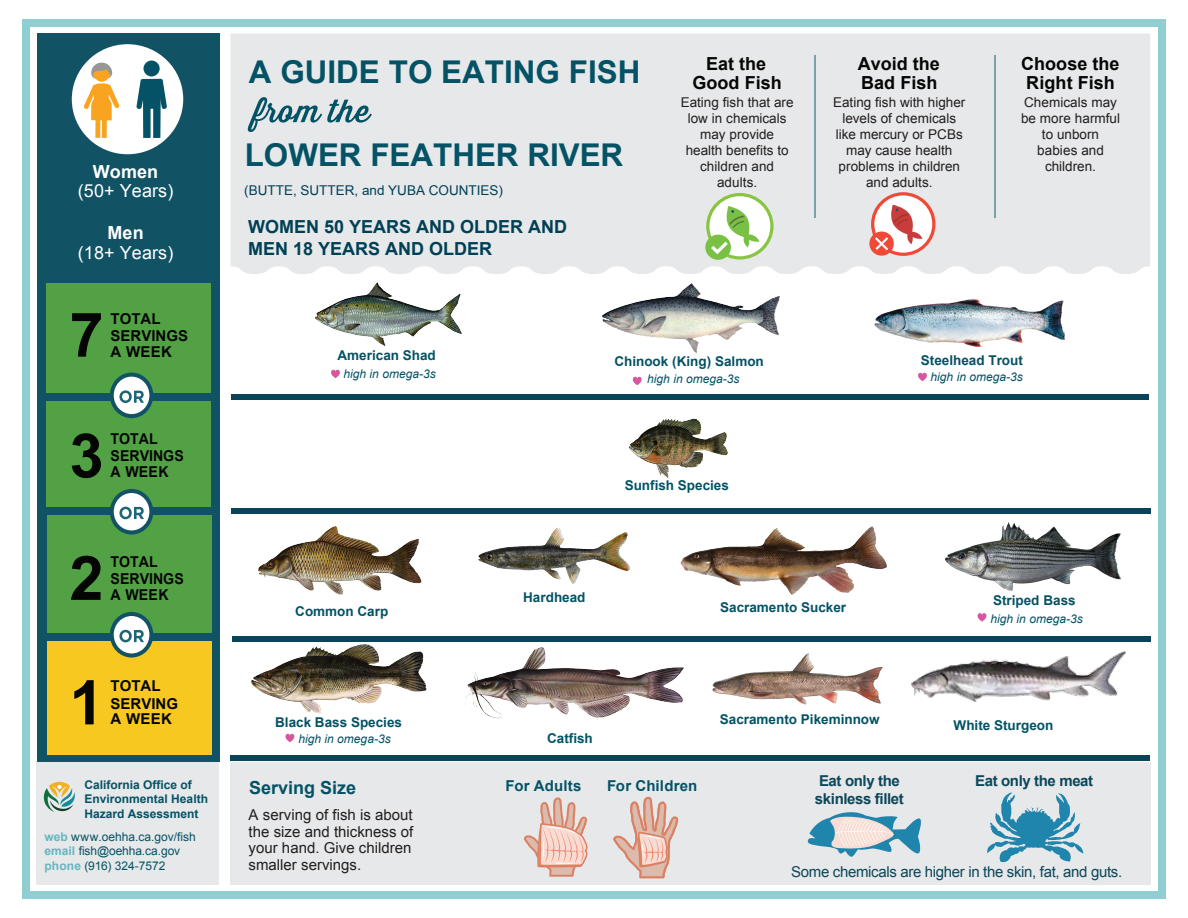
<style>
.page{position:relative;width:1188px;height:918px;background:#fff}
.page>*{position:absolute;margin:0;border:0;box-sizing:border-box;transform-origin:0 0}
.t1{font:700 61.5px "Arial";color:#050604}
.t2{font:700 31.35px "Arial";color:#045265}
.t3{font:700 18px/21.6px "Arial";color:#004055}
.t4{font:700 18px/18.9px "Arial";color:#040504}
.t5{font:18px/19.5px "Arial";letter-spacing:.005em;color:#fff;text-align:center}
.t6{font:700 18px/18.6px "Arial";color:#050604;text-align:center}
.t7{font:700 18px "Arial";color:#045265}
.t8{font:700 18px "Arial";letter-spacing:.005em;color:#fff}
.t9{font:15px/16.5px "Arial";color:#211e1e}
.t10{font:15px "Arial";letter-spacing:-.02em;color:#0b475b}
.t11{font:700 15px/18px "Arial";letter-spacing:-.025em;color:#0b475b}
.t12{font:700 15px/17.2px "Arial";color:#050604;scale:.94 1}
.t13{font:700 15px/17.2px "Arial";color:#050604}
.t14{font:700 15px "Arial";letter-spacing:.01em;color:#045265}
.t15{font:13.5px/16px "Arial";color:#211d1e;text-align:center}
.t16{font:700 13.5px "Arial";color:#045265}
.t17{font:13.5px/16px "Arial";color:#211e1e;text-align:center}
.t18{font:700 13.5px "Arial";color:#045265}
.t19{font:13.5px "Arial";color:#004055}
.t20{font:italic 12px "Arial";color:#045265}
.t21{font:12px/14.4px "Arial";color:#045265}
.t22{font:700 12px/14.4px "Arial";color:#045265}
.s1{font-weight:700}
.s2{font-style:inherit}
.s3{font-weight:700;color:#65b5c0}
</style>
<div class="page">
<div style="left:22px;top:19px;width:1144px;height:8px;background:#8fcfd1"></div>
<div style="left:22px;top:891px;width:1144px;height:8px;background:#8fcfd1"></div>
<div style="left:1158px;top:19px;width:8px;height:880px;background:#8fcfd1"></div>
<div style="left:22px;top:19px;width:8px;height:880px;background:#8fcfd1"></div>
<div style="left:36px;top:761px;width:183px;height:123px;background:#e7e8e9"></div>
<div style="left:230px;top:762px;width:921px;height:122px;background:#e7e8e9"></div>
<div style="left:230px;top:34px;width:920px;height:240px;background:#e7e8e9"></div>
<hr style="left:814px;top:55px;width:2px;height:163px;background:#7aa1a9">
<hr style="left:994px;top:55px;width:1px;height:163px;background:#7aa1a9">
<div style="left:231px;top:394px;width:918px;height:5px;background:#0a4459"></div>
<svg style="left:808px;top:812px;width:113px;height:45px"></svg>
<div style="left:37px;top:34px;width:183px;height:728px;background:#115365"></div>
<div style="left:46px;top:283px;width:165px;height:110px;background:#53a145"></div>
<div style="left:46px;top:401px;width:165px;height:106px;background:#53a145"></div>
<div style="left:47px;top:515px;width:164px;height:117px;background:#53a145"></div>
<div style="left:47px;top:641px;width:164px;height:113px;background:#f7c820"></div>
<svg style="left:110px;top:373px;width:43px;height:45px"></svg>
<div style="left:114px;top:377px;width:35px;height:37px;background:#fff;border-radius:50%"></div>
<svg style="left:110px;top:489px;width:43px;height:46px"></svg>
<div style="left:114px;top:493px;width:35px;height:37px;background:#fff;border-radius:50%"></div>
<svg style="left:110px;top:612px;width:43px;height:46px"></svg>
<div style="left:114px;top:616px;width:35px;height:37px;background:#fff;border-radius:50%"></div>
<div style="left:72px;top:44px;width:111px;height:110px;background:#fff;border-radius:50%"></div>
<svg style="left:44px;top:782px;width:31px;height:30px"></svg>
<svg style="left:987px;top:792px;width:96px;height:70px"></svg>
<svg style="left:137px;top:79px;width:30px;height:59px"></svg>
<div style="left:144px;top:61px;width:16px;height:15px;background:#045265;border-radius:50%"></div>
<svg style="left:83px;top:63px;width:37px;height:75px"></svg>
<svg style="left:524px;top:797px;width:64px;height:80px"></svg>
<svg style="left:613px;top:797px;width:65px;height:81px"></svg>
<svg style="left:869px;top:232px;width:25px;height:24px"></svg>
<svg style="left:871px;top:192px;width:65px;height:64px"></svg>
<svg style="left:706px;top:193px;width:68px;height:67px"></svg>
<svg style="left:247px;top:97px;width:125px;height:35px;background:#abc0c6"></svg>
<svg style="left:633px;top:377px;width:9px;height:8px"></svg>
<div style="left:231px;top:508px;width:920px;height:6px;background:#0a4459"></div>
<div style="left:232px;top:637px;width:918px;height:5px;background:#0a4459"></div>
<div style="left:230px;top:755px;width:920px;height:6px;background:#0a4459"></div>
<svg style="left:977px;top:613px;width:10px;height:9px"></svg>
<svg style="left:285px;top:734px;width:9px;height:8px"></svg>
<svg style="left:918px;top:373px;width:9px;height:8px"></svg>
<svg style="left:331px;top:370px;width:9px;height:8px"></svg>
<img style="left:602px;top:283px;width:177px;height:71px">
<img style="left:315px;top:283px;width:146px;height:62px">
<img style="left:874px;top:299px;width:191px;height:48px">
<svg style="left:119px;top:390px;width:25px;height:13px"></svg>
<img style="left:630px;top:418px;width:98px;height:60px">
<svg style="left:119px;top:507px;width:25px;height:12px"></svg>
<img style="left:946px;top:523px;width:175px;height:67px">
<img style="left:680px;top:527px;width:206px;height:68px">
<img style="left:478px;top:528px;width:152px;height:56px">
<img style="left:258px;top:526px;width:164px;height:69px">
<svg style="left:119px;top:630px;width:25px;height:12px"></svg>
<img style="left:912px;top:651px;width:214px;height:50px">
<img style="left:712px;top:653px;width:171px;height:52px">
<img style="left:464px;top:648px;width:219px;height:71px">
<img style="left:251px;top:645px;width:175px;height:69px">
<p class="t4" style="left:1021px;top:55px;width:100px">Choose the<br>Right Fish</p>
<p class="t15" style="left:1021px;top:94px;width:101px">Chemicals may be more harmful to unborn babies and</p>
<p class="t6" style="left:693px;top:55px;width:91px">Eat the<br>Good Fish</p>
<p class="t17" style="left:681px;top:94px;width:114px">Eating fish that are low in chemicals may provide health benefits to children and adults.</p>
<p class="t4" style="left:858px;top:55px;width:84px">Avoid the<br>Bad Fish</p>
<p class="t15" style="left:833px;top:94px;width:134px">Eating fish with higher levels of chemicals like mercury or PCBs may cause health problems in children and adults.</p>
<h1 class="t2" style="left:249px;top:51px;width:393px">A GUIDE TO EATING FISH</h1>
<h1 class="t2" style="left:245px;top:134px;width:380px">LOWER FEATHER RIVER</h1>
<h1 class="t19" style="left:244px;top:182px;width:260px">(BUTTE, SUTTER, and YUBA COUNTIES)</h1>
<h2 class="t3" style="left:248px;top:217px;width:321px">WOMEN 50 YEARS AND OLDER AND<br>MEN 18 YEARS AND OLDER</h2>
<p class="t8" style="left:93px;top:159px;width:67px">Women</p>
<p class="t15" style="left:1045px;top:158px;width:53px">children.</p>
<p class="t5" style="left:78px;top:181px;width:97px">(50+ Years)</p>
<p class="t5" style="left:78px;top:223px;width:97px"><span class="s1">Men<br></span>(18+ Years)</p>
<p class="t1" style="left:69px;top:294px;width:36px">7</p>
<p class="t13" style="left:111px;top:311px;width:79px">TOTAL<br>SERVINGS</p>
<p class="t13" style="left:111px;top:344px;width:63px">A WEEK</p>
<p class="t1" style="left:69px;top:415px;width:36px">3</p>
<p class="t12" style="left:111px;top:431px;width:79px">TOTAL<br>SERVINGS</p>
<p class="t12" style="left:111px;top:464px;width:63px">A WEEK</p>
<p class="t1" style="left:69px;top:537px;width:36px">2</p>
<p class="t12" style="left:111px;top:553px;width:79px">TOTAL<br>SERVINGS</p>
<p class="t12" style="left:111px;top:586px;width:63px">A WEEK</p>
<p class="t1" style="left:69px;top:662px;width:36px">1</p>
<p class="t13" style="left:111px;top:678px;width:69px">TOTAL<br>SERVING</p>
<p class="t13" style="left:111px;top:711px;width:63px">A WEEK</p>
<p class="t22" style="left:85px;top:778px;width:125px">California Office of<br>Environmental Health<br>Hazard Asse<span class="s2">s</span>sment</p>
<p class="t21" style="left:44px;top:830px;width:153px"><span class="s3">web</span> www.oehha.ca.gov/fish <span class="s3">email</span> fish@oehha.ca.gov <span class="s3">phone</span> (916) 324-7572</p>
<p class="t16" style="left:338px;top:347px;width:100px">American Shad</p>
<p class="t20" style="left:344px;top:366px;width:94px">high in omega-3s</p>
<p class="t18" style="left:295px;top:602px;width:95px">Common <span class="s2">Carp</span></p>
<p class="t16" style="left:275px;top:713px;width:128px">Black Bass Species</p>
<p class="t20" style="left:298px;top:731px;width:94px">high in omega-3s</p>
<p class="t7" style="left:249px;top:776px;width:109px">Serving Size</p>
<p class="t9" style="left:249px;top:807px;width:166px">A serving of fish is about the size and thickness of your hand. Give children smaller servings.</p>
<p class="t16" style="left:614px;top:352px;width:151px">Chinook (King) Salmon</p>
<p class="t20" style="left:647px;top:371px;width:94px">high in omega-3s</p>
<p class="t16" style="left:625px;top:476px;width:106px">Sunfish Species</p>
<p class="t16" style="left:523px;top:588px;width:64px">Hardhead</p>
<p class="t18" style="left:720px;top:597px;width:128px">Sacramento <span class="s2">Sucker</span></p>
<p class="t16" style="left:547px;top:730px;width:47px">Catfish</p>
<p class="t18" style="left:720px;top:710px;width:161px">Sacramento <span class="s2">Pikeminnow</span></p>
<p class="t16" style="left:921px;top:351px;width:104px">Steelhead Trout</p>
<p class="t20" style="left:931px;top:369px;width:94px">high in omega-3s</p>
<p class="t16" style="left:993px;top:592px;width:84px">Striped Bass</p>
<p class="t20" style="left:991px;top:611px;width:94px">high in omega-3s</p>
<p class="t16" style="left:954px;top:717px;width:101px">White Sturgeon</p>
<p class="t14" style="left:505px;top:776px;width:78px">For Adults</p>
<p class="t14" style="left:607px;top:776px;width:92px">For Children</p>
<p class="t11" style="left:815px;top:772px;width:90px">Eat only the sk<span class="s2">i</span>nless fillet</p>
<p class="t11" style="left:975px;top:773px;width:120px">Eat only the meat</p>
<p class="t10" style="left:791px;top:862px;width:332px">Some chemicals are higher in the skin, fat, and guts.</p>
</div>
